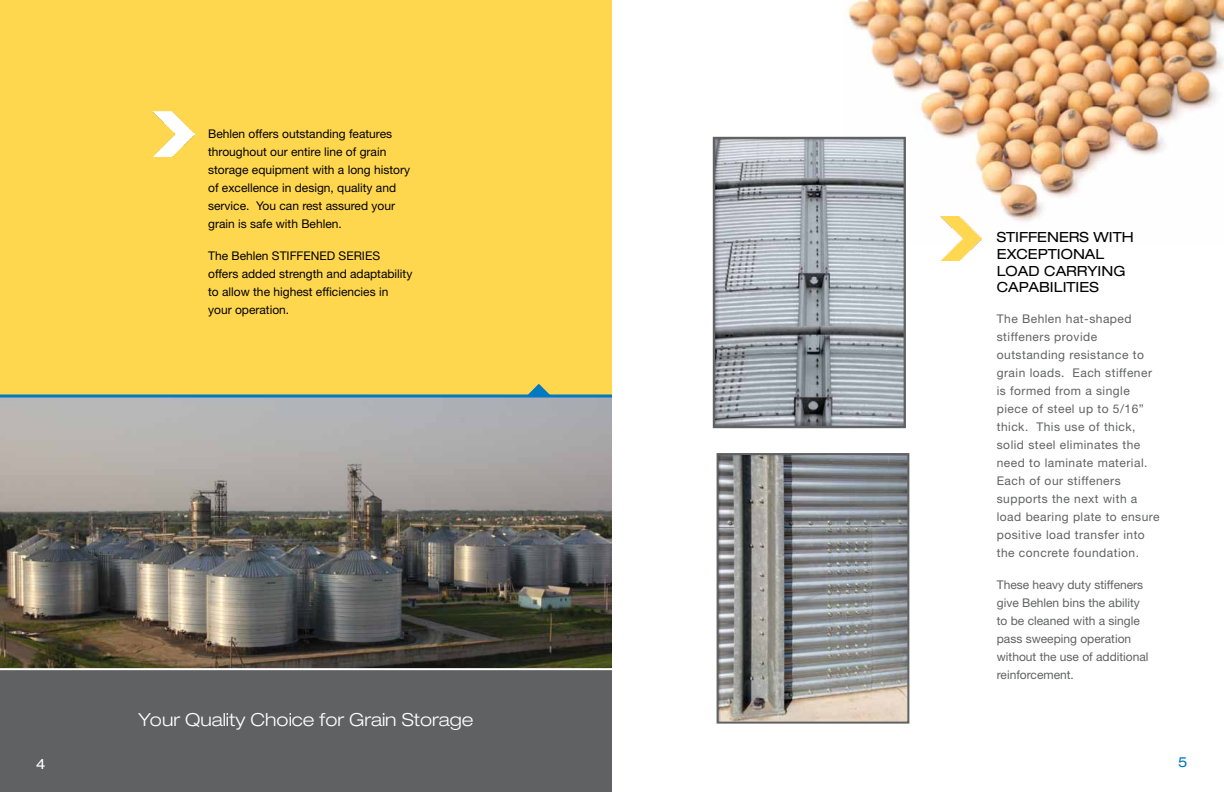
<style>
.page{position:relative;width:1224px;height:792px;background:#fff}
.page>*{position:absolute;margin:0;border:0;box-sizing:border-box;transform-origin:0 0}
.t1{font:300 expanded 18px "Helvetica Neue LT Std";color:#fff}
.t2{font:expanded 14px/16.8px "Helvetica Neue LT Std";color:#000}
.t3{font:expanded 14px "Helvetica Neue LT Std";color:#fff}
.t4{font:expanded 14px "Helvetica Neue LT Std";color:#0079c1}
.t5{font:12px/18px "Helvetica Neue LT Std";letter-spacing:.04em;color:#606162}
.t6{font:12px/18px "Helvetica Neue LT Std";color:#000}
.t7{font:12px/18px "Helvetica Neue LT Std";color:#606162}
</style>
<div class="page">
<img style="left:844px;top:0;width:380px;height:222px">
<div style="left:0;top:0;width:612px;height:603px;background:#ffd74f"></div>
<div style="left:0;top:600px;width:612px;height:192px;background:#606162"></div>
<img style="left:153px;top:112px;width:41px;height:44px">
<img style="left:720px;top:456px;width:186px;height:265px">
<div style="left:717px;top:453px;width:192px;height:271px;border:2px solid #606162"></div>
<img style="left:716px;top:140px;width:187px;height:285px">
<div style="left:713px;top:137px;width:193px;height:291px;border:2px solid #606162"></div>
<img style="left:940px;top:216px;width:42px;height:45px">
<svg style="left:528px;top:384px;width:21px;height:10px"></svg>
<img style="left:0;top:398px;width:612px;height:270px">
<svg style="left:0;top:394px;width:612px;height:4px;background:#348bb1"></svg>
<hr style="left:0;top:668px;width:612px;height:2px;background:#fff">
<p class="t6" style="left:208px;top:125px;width:204px">Behlen offers outstanding features throughout our entire line of grain storage equipment with a long history of excellence in design, quality and service. You can rest assured your grain is safe with Behlen.</p>
<p class="t6" style="left:208px;top:246px;width:206px">The Behlen STIFFENED SERIES offers added strength and adaptability to allow the highest efficiencies in your operation.</p>
<h1 class="t1" style="left:139px;top:709px;width:336px">Your Quality Choice for Grain Storage</h1>
<p class="t2" style="left:997px;top:228px;width:138px">STIFFENERS WITH<br>EXCEPTIONAL<br>LOAD CARRYING<br>CAPABILITIES</p>
<p class="t5" style="left:997px;top:310px;width:164px">The Behlen hat-shaped stiffeners provide outstanding resistance to grain loads. Each stiffener is formed from a single piece of steel up to 5/16” thick. This use of thick, solid steel eliminates the need to laminate material.<br>Each of our stiffeners supports the next with a load bearing plate to ensure positive load transfer into the concrete foundation.</p>
<p class="t7" style="left:997px;top:575px;width:153px">These heavy duty stiffeners give Behlen bins the ability to be cleaned with a single pass sweeping operation without the use of additional reinforcement.</p>
<p class="t3" style="left:36px;top:755px;width:11px">4</p>
<p class="t4" style="left:1178px;top:754px;width:11px">5</p>
</div>
